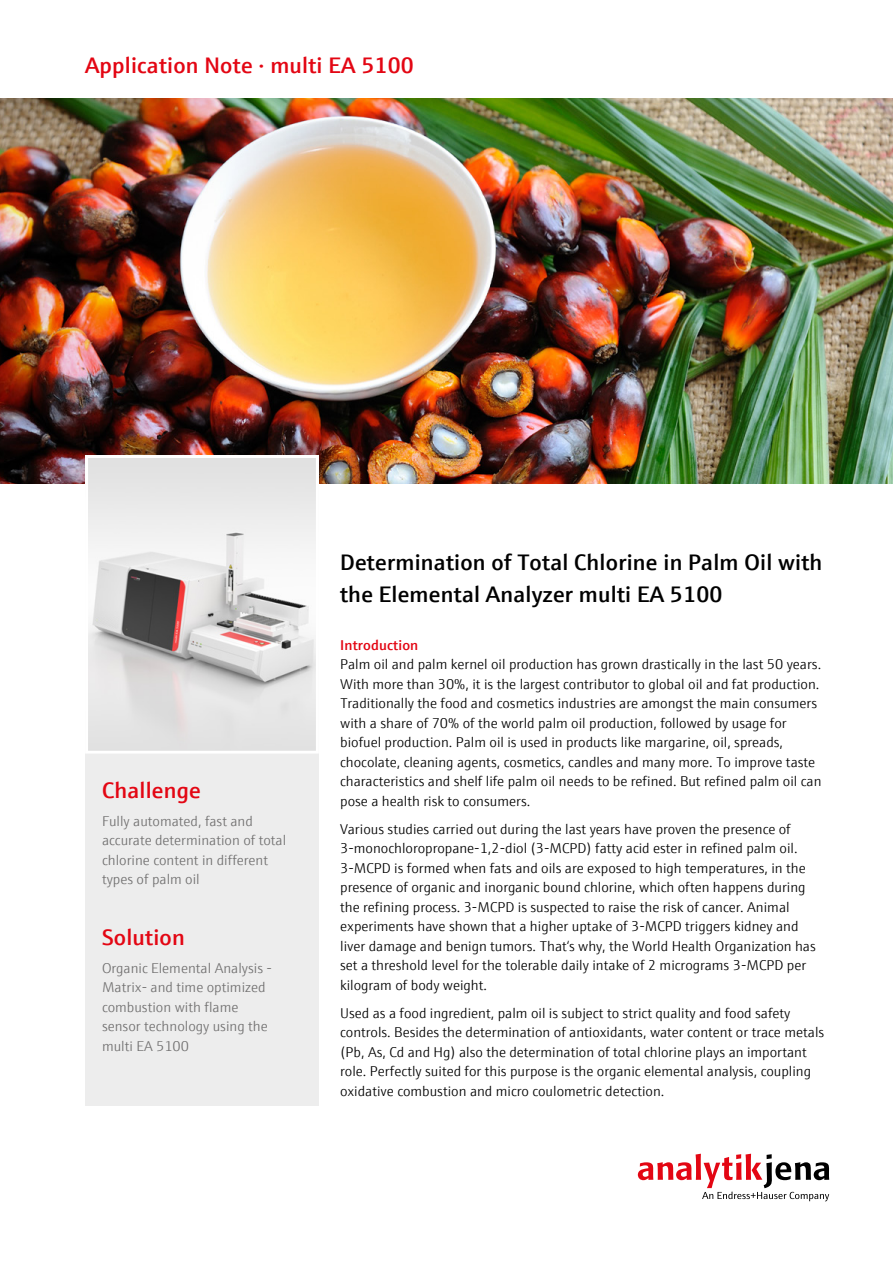
<style>
.page{position:relative;width:893px;height:1263px;background:#fff}
.page>*{position:absolute;margin:0;border:0;box-sizing:border-box;transform-origin:0 0}
.t1{font:600 22.5px/32.4px "E+H Sans";letter-spacing:.01em;color:#000}
.t2{font:600 22.5px "E+H Sans";letter-spacing:.01em;color:#e30613}
.t3{font:300 14.25px/19.5px "E+H Sans";color:#000}
.t4{font:300 14.25px/19.5px "E+H Sans";color:#706f6f}
.t5{font:600 14.25px "E+H Sans";letter-spacing:.01em;color:#e30613}
</style>
<div class="page">
<div style="left:85px;top:747px;width:234px;height:359px;background:#ededed"></div>
<svg style="left:638px;top:1154px;width:191px;height:47px"></svg>
<img style="left:0;top:99px;width:893px;height:385px">
<img style="left:89px;top:459px;width:226px;height:291px">
<div style="left:85px;top:455px;width:234px;height:299px;border:3px solid #fff"></div>
<h1 class="t2" style="left:85px;top:48px;width:330px">Application Note · multi EA 5100</h1>
<h1 class="t2" style="left:102px;top:773px;width:100px">Challenge</h1>
<p class="t4" style="left:102px;top:810px;width:186px">Fully automated, fast and accurate determination of total chlorine content in different types of palm oil</p>
<h1 class="t2" style="left:102px;top:920px;width:84px">Solution</h1>
<p class="t4" style="left:102px;top:957px;width:171px">Organic Elemental Analysis -<br>Matrix- and time optimized combustion with flame sensor technology using the multi EA 5100</p>
<h1 class="t1" style="left:340px;top:544px;width:484px">Determination of Total Chlorine in Palm Oil with the Elemental Analyzer multi EA 5100</h1>
<p class="t5" style="left:340px;top:634px;width:80px">Introduction</p>
<p class="t3" style="left:340px;top:654px;width:483px">Palm oil and palm kernel oil production has grown drastically in the last 50 years.<br>With more than 30%, it is the largest contributor to global oil and fat production.<br>Traditionally the food and cosmetics industries are amongst the main consumers with a share of 70% of the world palm oil production, followed by usage for biofuel production. Palm oil is used in products like margarine, oil, spreads, chocolate, cleaning agents, cosmetics, candles and many more. To improve taste characteristics and shelf life palm oil needs to be refined. But refined palm oil can pose a health risk to consumers.</p>
<p class="t3" style="left:340px;top:818px;width:477px">Various studies carried out during the last years have proven the presence of 3-monochloropropane-1,2-diol (3-MCPD) fatty acid ester in refined palm oil.<br>3-MCPD is formed when fats and oils are exposed to high temperatures, in the presence of organic and inorganic bound chlorine, which often happens during the refining process. 3-MCPD is suspected to raise the risk of cancer. Animal experiments have shown that a higher uptake of 3-MCPD triggers kidney and liver damage and benign tumors. That‘s why, the World Health Organization has set a threshold level for the tolerable daily intake of 2 micrograms 3-MCPD per kilogram of body weight.</p>
<p class="t3" style="left:340px;top:1002px;width:486px">Used as a food ingredient, palm oil is subject to strict quality and food safety controls. Besides the determination of antioxidants, water content or trace metals (Pb, As, Cd and Hg) also the determination of total chlorine plays an important role. Perfectly suited for this purpose is the organic elemental analysis, coupling oxidative combustion and micro coulometric detection.</p>
</div>
